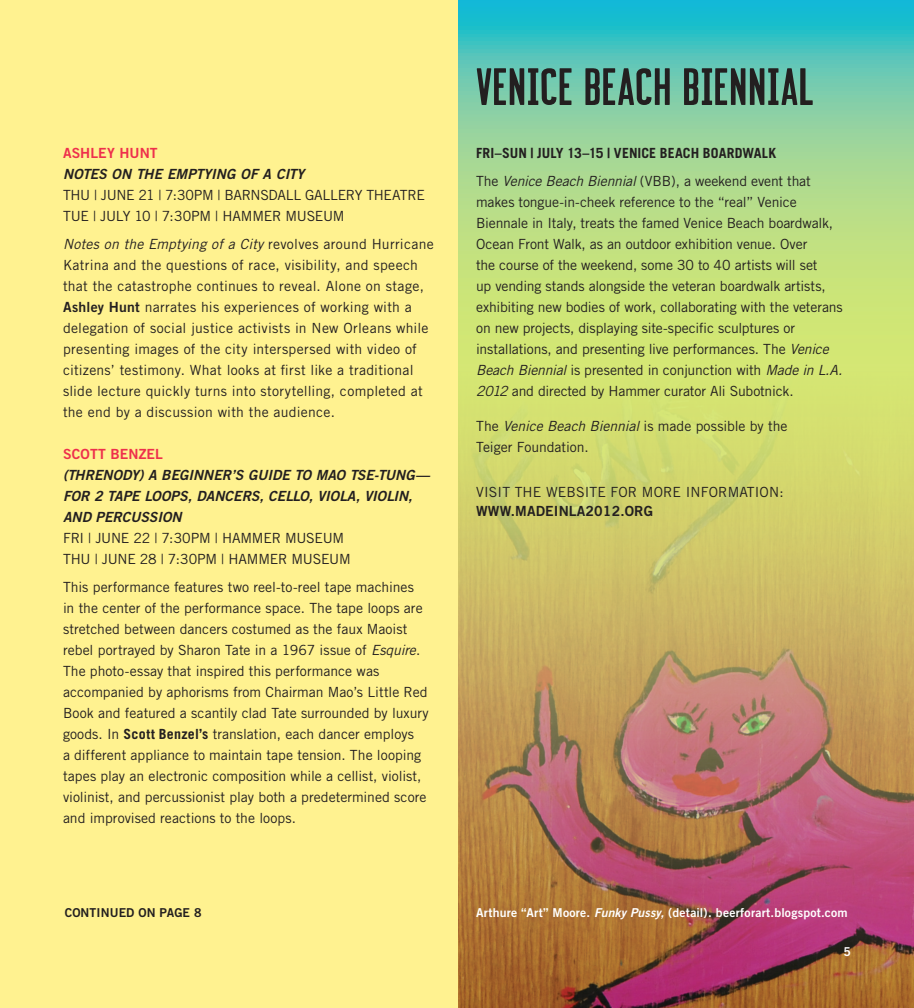
<style>
.page{position:relative;width:914px;height:1008px;background:#fff290}
.page>*{position:absolute;margin:0;border:0;box-sizing:border-box;transform-origin:0 0}
.t1{font:700 52.5px "Colby Gothic Condensed";letter-spacing:.005em;color:#231f20}
.Body_Text{font:14px/21px "Trade Gothic";color:#231f20}
.Body_Text-2{font:14px/21px "Trade Gothic";letter-spacing:.02em;color:#231f20}
.Date_and_Venue{font:14px/21px "Trade Gothic";letter-spacing:-.02em;color:#231f20}
.Performance_Title{font:italic 14px/21px "Trade Gothic Bold Two";letter-spacing:-.005em;color:#231f20}
.Date_and_Venue-2{font:700 14px "Trade Gothic";color:#231f20}
.Artist_Name{font:14px "Trade Gothic Bold Two";letter-spacing:.005em;color:#ee2f4c}
.t2{font:14px "Trade Gothic Bold Two";letter-spacing:.01em;color:#231f20}
.t3{font:12.25px "Trade Gothic Bold Two";letter-spacing:.02em;color:#fff}
.t4{font:12.25px "Trade Gothic Bold Two";letter-spacing:.01em;color:#231f20}
.s1{font-style:italic}
.s2{font-family:"Trade Gothic Bold Two"}
.s3{font-weight:700}
</style>
<div class="page">
<svg style="left:458px;top:0;width:456px;height:1008px;background:#b2b074"></svg>
<p class="Artist_Name" style="left:63px;top:145px;width:96px">ASHLEY HUNT</p>
<p class="Performance_Title" style="left:63px;top:164px;width:243px">NOTES ON THE EMPTYING OF A CITY</p>
<p class="Date_and_Venue" style="left:63px;top:185px;width:363px">THU | JUNE 21 | 7:30PM | BARNSDALL GALLERY THEATRE<br>TUE | JULY 10 | 7:30PM | HAMMER MUSEUM</p>
<p class="Body_Text-2" style="left:63px;top:234px;width:372px"><span class="s1">Notes on the Emptying of a City</span> revolves around Hurricane Katrina and the questions of race, visibility, and speech that the catastrophe continues to reveal. Alone on stage, <span class="s2">Ashley Hunt</span> narrates his experiences of working with a delegation of social justice activists in New Orleans while presenting images of the city interspersed with video of citizens’ testimony. What looks at first like a traditional slide lecture quickly turns into storytelling, completed at the end by a discussion with the audience.</p>
<p class="Artist_Name" style="left:63px;top:446px;width:101px">SCOTT BENZEL</p>
<p class="Performance_Title" style="left:63px;top:465px;width:368px">(THRENODY) A BEGINNER’S GUIDE TO MAO TSE-TUNG—<br>FOR 2 TAPE LOOPS, DANCERS, CELLO, VIOLA, VIOLIN,<br>AND PERCUSSION</p>
<p class="Date_and_Venue" style="left:63px;top:528px;width:289px">FRI | JUNE 22 | 7:30PM | HAMMER MUSEUM<br>THU | JUNE 28 | 7:30PM | HAMMER MUSEUM</p>
<p class="Body_Text" style="left:63px;top:577px;width:367px">This performance features two reel-to-reel tape machines in the center of the performance space. The tape loops are stretched between dancers costumed as the faux Maoist rebel portrayed by Sharon Tate in a 1967 issue of <span class="s1">Esquire</span>.<br>The photo-essay that inspired this performance was accompanied by aphorisms from Chairman Mao’s Little Red Book and featured a scantily clad Tate surrounded by luxury goods. In <span class="s3">Scott Benzel’s</span> translation, each dancer employs<br>a different appliance to maintain tape tension. The looping tapes play an electronic composition while a cellist, violist, violinist, and percussionist play both a predetermined score and improvised reactions to the loops.</p>
<p class="t1" style="left:476px;top:56px;width:339px">VENICE BEACH BIENNIAL</p>
<p class="Date_and_Venue-2" style="left:476px;top:144px;width:301px">FRI–SUN | JULY 13–15 | VENICE BEACH BOARDWALK</p>
<p class="Body_Text" style="left:476px;top:170px;width:368px">The <span class="s1">Venice Beach Biennial</span> (VBB), a weekend event that makes tongue-in-cheek reference to the “real” Venice Biennale in Italy, treats the famed Venice Beach boardwalk, Ocean Front Walk, as an outdoor exhibition venue. Over<br>the course of the weekend, some 30 to 40 artists will set<br>up vending stands alongside the veteran boardwalk artists, exhibiting new bodies of work, collaborating with the veterans on new projects, displaying site-specific sculptures or installations, and presenting live performances. The <span class="s1">Venice Beach Biennial</span> is presented in conjunction with <span class="s1">Made in L.A.<br>2012</span> and directed by Hammer curator Ali Subotnick.</p>
<p class="Body_Text" style="left:476px;top:415px;width:313px">The <span class="s1">Venice Beach Biennial</span> is made possible by the<br>Teiger Foundation.</p>
<p class="Body_Text" style="left:476px;top:481px;width:309px">VISIT THE WEBSITE FOR MORE INFORMATION:</p>
<p class="t2" style="left:476px;top:502px;width:178px">WWW.MADEINLA2012.ORG</p>
<p class="t4" style="left:65px;top:905px;width:138px">CONTINUED ON PAGE 8</p>
<p class="t3" style="left:476px;top:905px;width:373px">Arthure “Art” Moore. <span class="s1">Funky Pussy,</span> (detail). beerforart.blogspot.com</p>
<p class="t3" style="left:843px;top:944px;width:9px">5</p>
</div>
